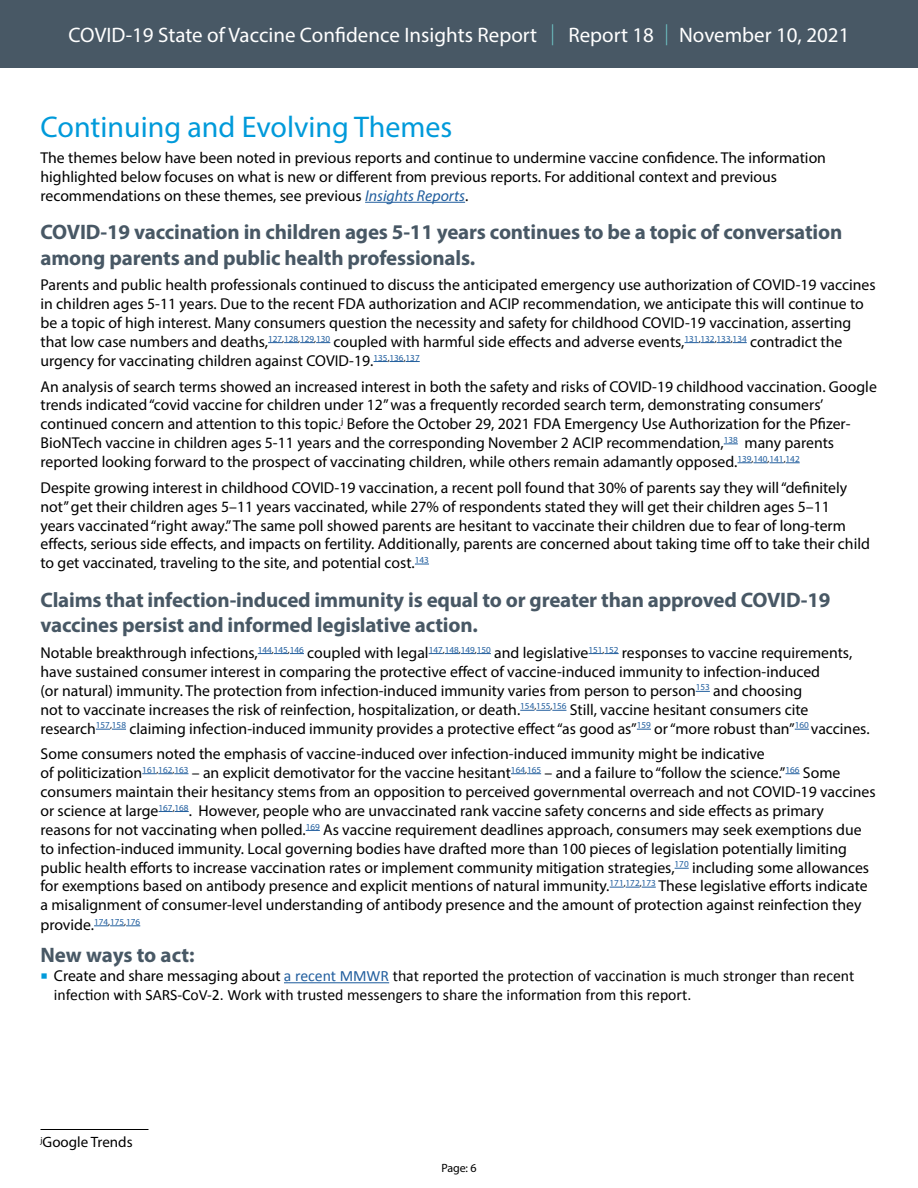
<style>
.page{position:relative;width:918px;height:1188px;background:#fff}
.page>*{position:absolute;margin:0;border:0;box-sizing:border-box;transform-origin:0 0}
.t1{font:30px "Myriad Pro";color:#009ada}
.t2{font:700 21px/25.2px "Myriad Pro";letter-spacing:-.01em;color:#485865}
.t3{font:21px "Myriad Pro";color:#fff}
.t4{font:15.75px/18.9px "Myriad Pro";color:#000}
.L{font:15.75px/18.9px "Calibri";color:#000}
.Annotation_text{font:15px "Myriad Pro";color:#000}
.t5{font:12px "Myriad Pro";color:#000}
.t6{font:9.15px "Myriad Pro";color:#215e9e}
.s1{font-weight:300;color:#70cacb}
.s2{font-style:italic;color:#215e9e}
.s3{font-size:15.75px;color:#000}
.s4{color:#000}
.s5{font-family:"Myriad Pro"}
.s6{color:#215e9e}
</style>
<div class="page">
<div style="left:0;top:0;width:918px;height:68px;background:#485865"></div>
<hr style="left:365px;top:202px;width:100px;height:1px;background:#215e9e">
<svg style="left:268px;top:342px;width:62px;height:1px"></svg>
<svg style="left:685px;top:342px;width:62px;height:1px"></svg>
<svg style="left:374px;top:361px;width:46px;height:1px"></svg>
<svg style="left:724px;top:444px;width:14px;height:1px"></svg>
<svg style="left:737px;top:463px;width:63px;height:1px"></svg>
<svg style="left:415px;top:564px;width:14px;height:1px"></svg>
<svg style="left:258px;top:653px;width:46px;height:1px"></svg>
<svg style="left:429px;top:653px;width:62px;height:1px"></svg>
<svg style="left:588px;top:653px;width:31px;height:1px"></svg>
<svg style="left:696px;top:691px;width:14px;height:1px"></svg>
<svg style="left:520px;top:710px;width:46px;height:1px"></svg>
<svg style="left:96px;top:729px;width:30px;height:1px"></svg>
<svg style="left:637px;top:729px;width:14px;height:1px"></svg>
<svg style="left:795px;top:729px;width:14px;height:1px"></svg>
<svg style="left:142px;top:773px;width:46px;height:1px"></svg>
<svg style="left:511px;top:773px;width:30px;height:1px"></svg>
<svg style="left:786px;top:773px;width:14px;height:1px"></svg>
<svg style="left:159px;top:811px;width:30px;height:1px"></svg>
<svg style="left:306px;top:830px;width:14px;height:1px"></svg>
<svg style="left:675px;top:868px;width:14px;height:1px"></svg>
<svg style="left:610px;top:887px;width:46px;height:1px"></svg>
<svg style="left:94px;top:926px;width:46px;height:1px"></svg>
<hr style="left:284px;top:982px;width:105px;height:1px;background:#215e9e">
<hr style="left:40px;top:1129px;width:108px;height:1px;background:#000">
<h2 class="t3" style="left:69px;top:22px;width:782px">COVID-19 State of Vaccine Confidence Insights Report <span class="s1">|</span> Report 18 <span class="s1">|</span> November 10, 2021</h2>
<h3 class="t1" style="left:40px;top:108px;width:413px">Continuing and Evolving Themes</h3>
<p class="t4" style="left:40px;top:148px;width:787px">The themes below have been noted in previous reports and continue to undermine vaccine confidence. The information highlighted below focuses on what is new or different from previous reports. For additional context and previous recommendations on these themes, see previous <span class="s2">Insights Reports</span>.</p>
<h4 class="t2" style="left:40px;top:219px;width:803px">COVID-19 vaccination in children ages 5-11 years continues to be a topic of conversation among parents and public health professionals.</h4>
<p class="t4" style="left:40px;top:275px;width:837px">Parents and public health professionals continued to discuss the anticipated emergency use authorization of COVID-19 vaccines in children ages 5-11 years. Due to the recent FDA authorization and ACIP recommendation, we anticipate this will continue to be a topic of high interest. Many consumers question the necessity and safety for childhood COVID-19 vaccination, asserting that low case numbers and deaths,<sup>127</sup><sup>,</sup><sup>128</sup><sup>,</sup><sup>129</sup><sup>,</sup><sup>130</sup> coupled with harmful side effects and adverse events,<sup>131</sup><sup>,</sup><sup>132</sup><sup>,</sup><sup>133</sup><sup>,</sup><sup>134</sup> contradict the urgency for vaccinating children against COVID-19.<sup>135</sup><sup>,</sup><sup>136</sup><sup>,</sup><sup>137</sup></p>
<p class="t4" style="left:40px;top:377px;width:838px">An analysis of search terms showed an increased interest in both the safety and risks of COVID-19 childhood vaccination. Google trends indicated “covid vaccine for children under 12” was a frequently recorded search term, demonstrating consumers’ continued concern and attention to this topic.<sup>j</sup> Before the October 29, 2021 FDA Emergency Use Authorization for the Pfizer-BioNTech vaccine in children ages 5-11 years and the corresponding November 2 ACIP recommendation,<sup>138</sup> many parents reported looking forward to the prospect of vaccinating children, while others remain adamantly opposed.<sup>139</sup><sup>,</sup><sup>140</sup><sup>,</sup><sup>141</sup><sup>,</sup><sup>142</sup></p>
<p class="t4" style="left:40px;top:478px;width:831px">Despite growing interest in childhood COVID-19 vaccination, a recent poll found that 30% of parents say they will “definitely not” get their children ages 5–11 years vaccinated, while 27% of respondents stated they will get their children ages 5–11<br>years vaccinated “right away.” The same poll showed parents are hesitant to vaccinate their children due to fear of long-term effects, serious side effects, and impacts on fertility. Additionally, parents are concerned about taking time off to take their child to get vaccinated, traveling to the site, and potential cost.<sup>143</sup></p>
<h4 class="t2" style="left:40px;top:587px;width:791px">Claims that infection-induced immunity is equal to or greater than approved COVID-19 vaccines persist and informed legislative action.</h4>
<p class="t4" style="left:40px;top:643px;width:831px">Notable breakthrough infections,<sup>144</sup><sup>,</sup><sup>145</sup><sup>,</sup><sup>146</sup> coupled with legal<sup>147</sup><sup>,</sup><sup>148</sup><sup>,</sup><sup>149</sup><sup>,</sup><sup>150</sup> and legislative<sup>151</sup><sup>,</sup><sup>152</sup> responses to vaccine requirements, have sustained consumer interest in comparing the protective effect of vaccine-induced immunity to infection-induced<br>(or natural) immunity. The protection from infection-induced immunity varies from person to person<sup>153</sup> and choosing<br>not to vaccinate increases the risk of reinfection, hospitalization, or death.<sup>154</sup><sup>,</sup><sup>155</sup><sup>,</sup><sup>156</sup> Still, vaccine hesitant consumers cite research<sup>157</sup><sup>,</sup><sup>158</sup> claiming infection-induced immunity provides a protective effect “as good as”<sup>159</sup> or “more robust than”<sup>160</sup> vaccines.</p>
<p class="t4" style="left:40px;top:744px;width:837px">Some consumers noted the emphasis of vaccine-induced over infection-induced immunity might be indicative<br>of politicization<sup>161</sup><sup>,</sup><sup>162</sup><sup>,</sup><sup>163</sup> – an explicit demotivator for the vaccine hesitant<sup>164</sup><sup>,</sup><sup>165</sup> – and a failure to “follow the science.”<sup>166</sup> Some consumers maintain their hesitancy stems from an opposition to perceived governmental overreach and not COVID-19 vaccines or science at large<sup>167</sup><sup>,</sup><sup>168</sup>. However, people who are unvaccinated rank vaccine safety concerns and side effects as primary reasons for not vaccinating when polled.<sup>169</sup> As vaccine requirement deadlines approach, consumers may seek exemptions due to infection-induced immunity. Local governing bodies have drafted more than 100 pieces of legislation potentially limiting public health efforts to increase vaccination rates or implement community mitigation strategies,<sup>170</sup> including some allowances for exemptions based on antibody presence and explicit mentions of natural immunity.<sup>171</sup><sup>,</sup><sup>172</sup><sup>,</sup><sup>173</sup> These legislative efforts indicate a misalignment of consumer-level understanding of antibody presence and the amount of protection against reinfection they</p>
<p class="t6" style="left:40px;top:916px;width:101px"><span class="s3">provide.</span>174<span class="s4">,</span>175<span class="s4">,</span>176</p>
<p class="t2" style="left:40px;top:942px;width:156px">New ways to act:</p>
<p class="L" style="left:54px;top:966px;width:802px"><span class="s5">Create and share messaging about</span> <span class="s6">a recent MMWR</span> that reported the protection of vaccination is much stronger than recent infection with SARS-CoV-2. Work with trusted messengers to share the information from this report.</p>
<p class="Annotation_text" style="left:40px;top:1133px;width:94px"><sup>j</sup>Google Trends</p>
<p class="t5" style="left:441px;top:1161px;width:37px">Page: 6</p>
</div>
